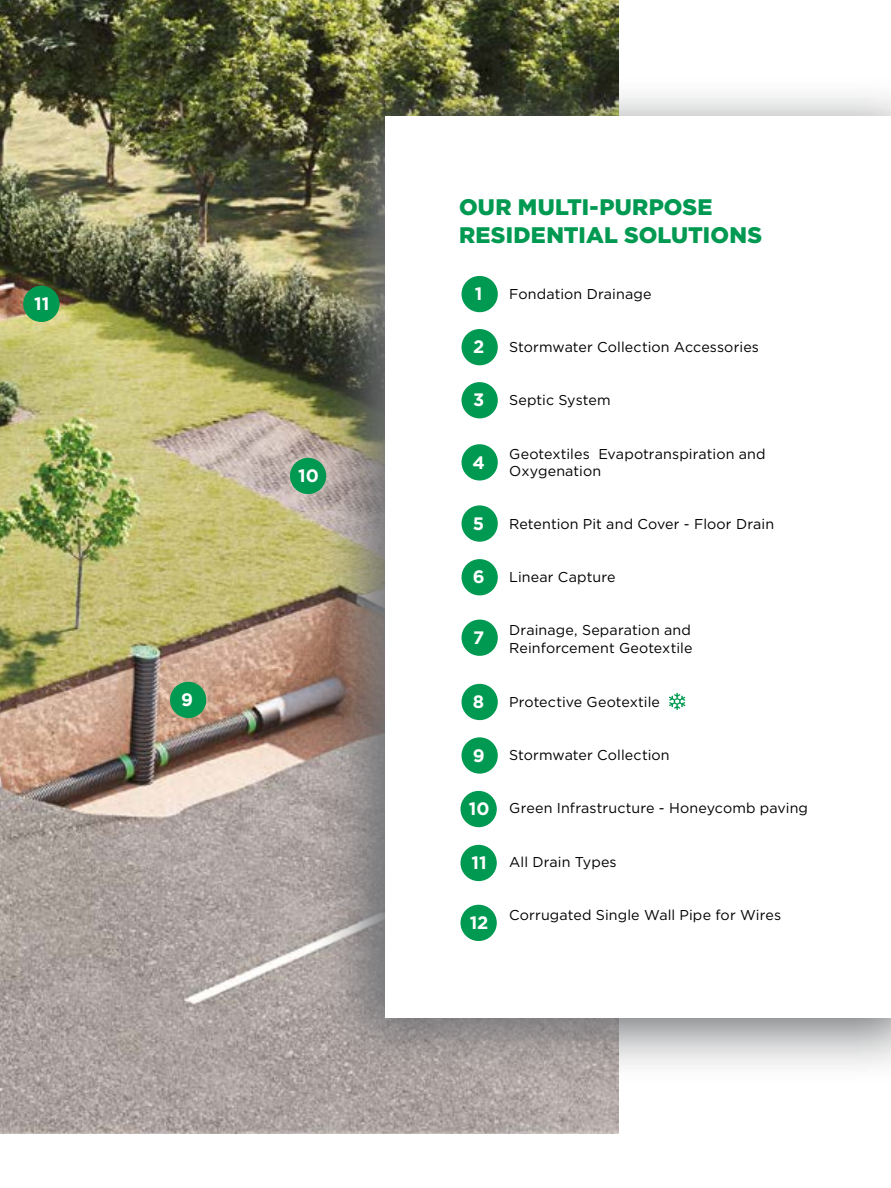
<style>
.page{position:relative;width:891px;height:1188px;background:#fff}
.page>*{position:absolute;margin:0;border:0;box-sizing:border-box;transform-origin:0 0}
.t1{font:900 22.5px/28.5px "Gotham HTF";letter-spacing:.005em;color:#009951}
.t2{font:700 18px "Gotham HTF";color:#fff}
.t3{font:14.25px/17.2px "Gotham HTF";letter-spacing:.005em;color:#000}
</style>
<div class="page">
<img style="left:0;top:0;width:618px;height:1134px">
<div style="left:170px;top:682px;width:36px;height:36px;background:#009951;border-radius:50%"></div>
<div style="left:290px;top:458px;width:36px;height:36px;background:#009951;border-radius:50%"></div>
<div style="left:23px;top:286px;width:37px;height:36px;background:#009951;border-radius:50%"></div>
<img style="left:313px;top:78px;width:578px;height:1005px">
<div style="left:385px;top:116px;width:506px;height:901px;background:#fff"></div>
<div style="left:462px;top:276px;width:36px;height:36px;background:#009951;border-radius:50%"></div>
<div style="left:462px;top:329px;width:36px;height:36px;background:#009951;border-radius:50%"></div>
<div style="left:462px;top:382px;width:36px;height:36px;background:#009951;border-radius:50%"></div>
<div style="left:462px;top:444px;width:36px;height:37px;background:#009951;border-radius:50%"></div>
<div style="left:462px;top:505px;width:36px;height:37px;background:#009951;border-radius:50%"></div>
<div style="left:462px;top:559px;width:36px;height:36px;background:#009951;border-radius:50%"></div>
<div style="left:462px;top:620px;width:36px;height:36px;background:#009951;border-radius:50%"></div>
<div style="left:462px;top:684px;width:36px;height:36px;background:#009951;border-radius:50%"></div>
<div style="left:462px;top:737px;width:36px;height:37px;background:#009951;border-radius:50%"></div>
<div style="left:461px;top:791px;width:36px;height:36px;background:#009951;border-radius:50%"></div>
<div style="left:461px;top:845px;width:36px;height:36px;background:#009951;border-radius:50%"></div>
<div style="left:461px;top:905px;width:36px;height:36px;background:#009951;border-radius:50%"></div>
<svg style="left:669px;top:693px;width:16px;height:17px"></svg>
<p class="t2" style="left:34px;top:293px;width:17px">11</p>
<p class="t2" style="left:181px;top:689px;width:13px">9</p>
<p class="t2" style="left:298px;top:465px;width:22px">10</p>
<h1 class="t1" style="left:459px;top:192px;width:305px">OUR MULTI-PURPOSE<br>RESIDENTIAL SOLUTIONS</h1>
<p class="t2" style="left:475px;top:283px;width:9px">1</p>
<p class="t3" style="left:509px;top:285px;width:144px">Fondation Drainage</p>
<p class="t2" style="left:473px;top:337px;width:13px">2</p>
<p class="t3" style="left:509px;top:338px;width:251px">Stormwater Collection Accessories</p>
<p class="t2" style="left:473px;top:390px;width:13px">3</p>
<p class="t3" style="left:509px;top:391px;width:103px">Septic System</p>
<p class="t2" style="left:472px;top:452px;width:14px">4</p>
<p class="t3" style="left:509px;top:445px;width:258px">Geotextiles Evapotranspiration and<br>Oxygenation</p>
<p class="t2" style="left:473px;top:513px;width:13px">5</p>
<p class="t3" style="left:509px;top:515px;width:266px">Retention Pit and Cover - Floor Drain</p>
<p class="t2" style="left:473px;top:567px;width:13px">6</p>
<p class="t3" style="left:509px;top:568px;width:108px">Linear Capture</p>
<p class="t2" style="left:473px;top:627px;width:13px">7</p>
<p class="t3" style="left:509px;top:621px;width:185px;line-height:17.9px">Drainage, Separation and<br>Reinforcement Geotextile</p>
<p class="t2" style="left:473px;top:691px;width:13px">8</p>
<p class="t3" style="left:509px;top:693px;width:152px">Protective Geotextile</p>
<p class="t2" style="left:473px;top:745px;width:13px">9</p>
<p class="t3" style="left:509px;top:746px;width:162px">Stormwater Collection</p>
<p class="t2" style="left:469px;top:798px;width:22px">10</p>
<p class="t3" style="left:509px;top:799px;width:300px">Green Infrastructure - Honeycomb paving</p>
<p class="t2" style="left:472px;top:852px;width:17px">11</p>
<p class="t3" style="left:509px;top:853px;width:109px">All Drain Types</p>
<p class="t2" style="left:470px;top:912px;width:20px">12</p>
<p class="t3" style="left:509px;top:906px;width:273px">Corrugated Single Wall Pipe for Wires</p>
</div>
